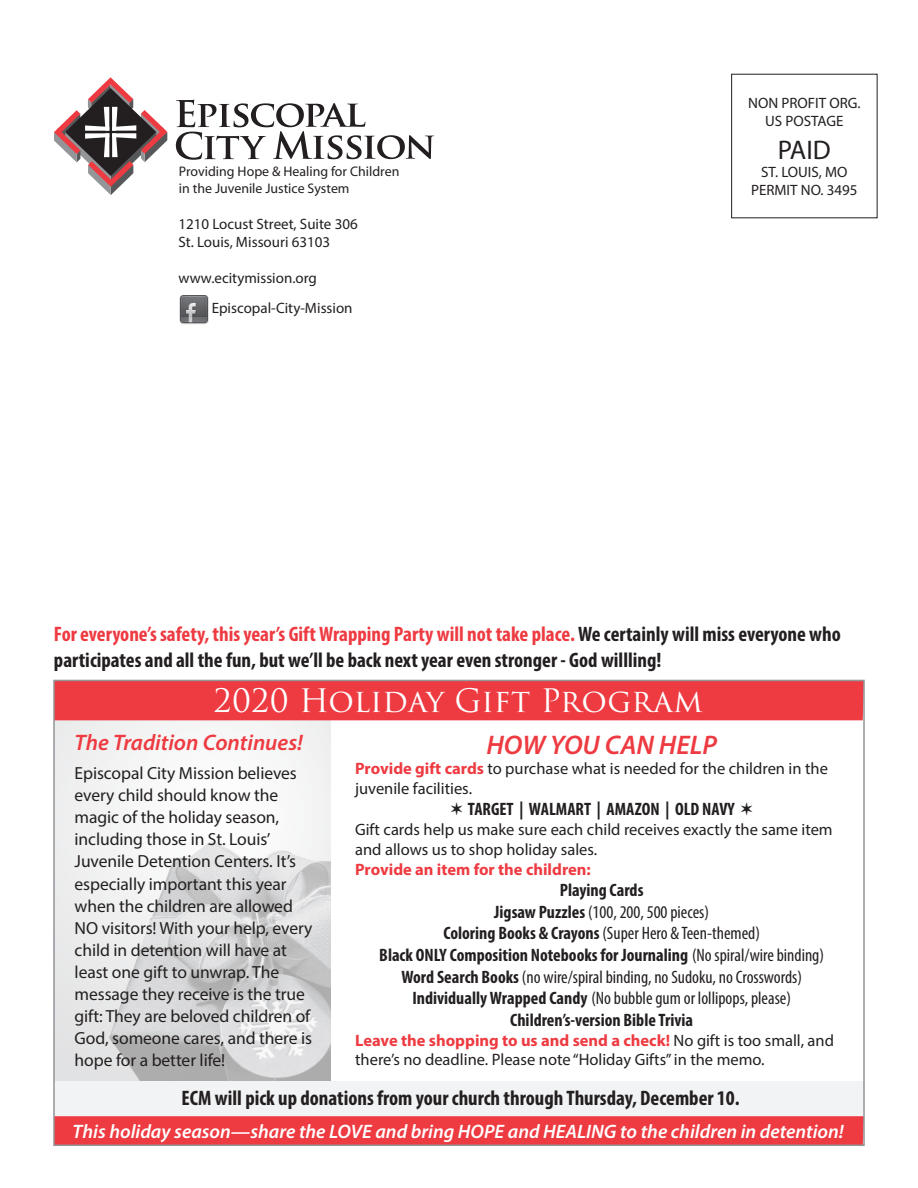
<style>
.page{position:relative;width:918px;height:1188px;background:#fff}
.page>*{position:absolute;margin:0;border:0;box-sizing:border-box;transform-origin:0 0}
.t1{font:31.5px "Trajan Pro 3";color:#fff}
.t2{font:italic 600 27px "Myriad Pro";color:#ee3a41}
.t3{font:27px "Myriad Pro";color:#231f20}
.t4{font:italic 600 22.5px "Myriad Pro";color:#ee3a41}
.t5{font:700 condensed 21px/25.2px "Myriad Pro";color:#231f20}
.t6{font:italic 600 19.5px "Myriad Pro";color:#fff}
.t7{font:700 condensed 18px/21.6px "Myriad Pro";color:#231f20;text-align:center}
.t8{font:17.55px/22px "Myriad Pro";letter-spacing:-.005em;color:#231f20}
.t9{font:16.5px/19.8px "Myriad Pro";color:#231f20}
.t10{font:700 16.5px "Myriad Pro";color:#ee3a41}
.t11{font:15px/18px "Myriad Pro";color:#231f20;text-align:center}
.t12{font:13.95px/16.6px "Myriad";color:#231f20}
.s1{color:#ee3a41}
.s2{font-weight:700;color:#ee3a41}
.s3{font-weight:400}
</style>
<div class="page">
<img style="left:180px;top:295px;width:29px;height:29px">
<svg style="left:54px;top:77px;width:113px;height:118px"></svg>
<svg style="left:176px;top:100px;width:258px;height:60px"></svg>
<img style="left:56px;top:720px;width:275px;height:361px">
<div style="left:54px;top:1081px;width:809px;height:35px;background:#f2f3f4"></div>
<div style="left:56px;top:683px;width:806px;height:37px;background:#ee3a41"></div>
<div style="left:56px;top:1116px;width:806px;height:27px;background:#ee3a41"></div>
<div style="left:53px;top:680px;width:812px;height:466px;border:2px solid #939598"></div>
<p class="t12" style="left:179px;top:164px;width:222px">Providing Hope &amp; Healing for Children in the Juvenile Justice System</p>
<p class="t11" style="left:178px;top:215px;width:181px;text-align:left">1210 Locust Street, Suite 306<br>St. Louis, Missouri 63103</p>
<p class="t11" style="left:178px;top:269px;width:140px">www.ecitymission.org</p>
<p class="t11" style="left:212px;top:299px;width:142px">Episcopal-City-Mission</p>
<p class="t11" style="left:748px;top:94px;width:114px">NON PROFIT ORG.<br>US POSTAGE</p>
<h2 class="t3" style="left:778px;top:133px;width:55px">PAID</h2>
<p class="t11" style="left:751px;top:163px;width:108px">ST. LOUIS, MO<br>PERMIT NO. 3495</p>
<p class="t5" style="left:54px;top:621px;width:788px"><span class="s1">For everyone’s safety, this year’s Gift Wrapping Party will not take place.</span> We certainly will miss everyone who participates and all the fun, but we’ll be back next year even stronger - God willling!</p>
<h1 class="t1" style="left:214px;top:679px;width:490px">2020 Holiday Gift Program</h1>
<p class="t4" style="left:75px;top:729px;width:230px">The Tradition Continues!</p>
<p class="t8" style="left:75px;top:762px;width:239px">Episcopal City Mission believes every child should know the magic of the holiday season, including those in St. Louis’<br>Juvenile Detention Centers. It’s especially important this year when the children are allowed<br>NO visitors! With your help, every child in detention will have at least one gift to unwrap. The message they receive is the true gift: They are beloved children of<br>God, someone cares, and there is hope for a better life!</p>
<h2 class="t2" style="left:486px;top:728px;width:232px">HOW YOU CAN HELP</h2>
<p class="t9" style="left:355px;top:758px;width:474px"><span class="s2">Provide gift cards</span> to purchase what is needed for the children in the juvenile facilities.</p>
<p class="t7" style="left:450px;top:798px;width:304px">✶ TARGET | WALMART | AMAZON | OLD NAVY ✶</p>
<p class="t9" style="left:355px;top:819px;width:479px">Gift cards help us make sure each child receives exactly the same item and allows us to shop holiday sales.</p>
<p class="t10" style="left:355px;top:858px;width:237px">Provide an item for the children:</p>
<p class="t7" style="left:379px;top:879px;width:446px">Playing Cards<br>Jigsaw Puzzles <span class="s3">(100, 200, 500 pieces)<br></span>Coloring Books &amp; Crayons <span class="s3">(Super Hero &amp; Teen-themed)<br></span>Black ONLY Composition Notebooks for Journaling <span class="s3">(No spiral/wire binding)<br></span>Word Search Books <span class="s3">(no wire/spiral binding, no Sudoku, no Crosswords)<br></span>Individually Wrapped Candy <span class="s3">(No bubble gum or lollipops, please)<br></span>Children’s-version Bible Trivia</p>
<p class="t9" style="left:355px;top:1030px;width:480px"><span class="s2">Leave the shopping to us and send a check!</span> No gift is too small, and there’s no deadline. Please note “Holiday Gifts” in the memo.</p>
<p class="t5" style="left:182px;top:1085px;width:560px">ECM will pick up donations from your church through Thursday, December 10.</p>
<p class="t6" style="left:73px;top:1119px;width:773px">This holiday season—share the LOVE and bring HOPE and HEALING to the children in detention!</p>
</div>
